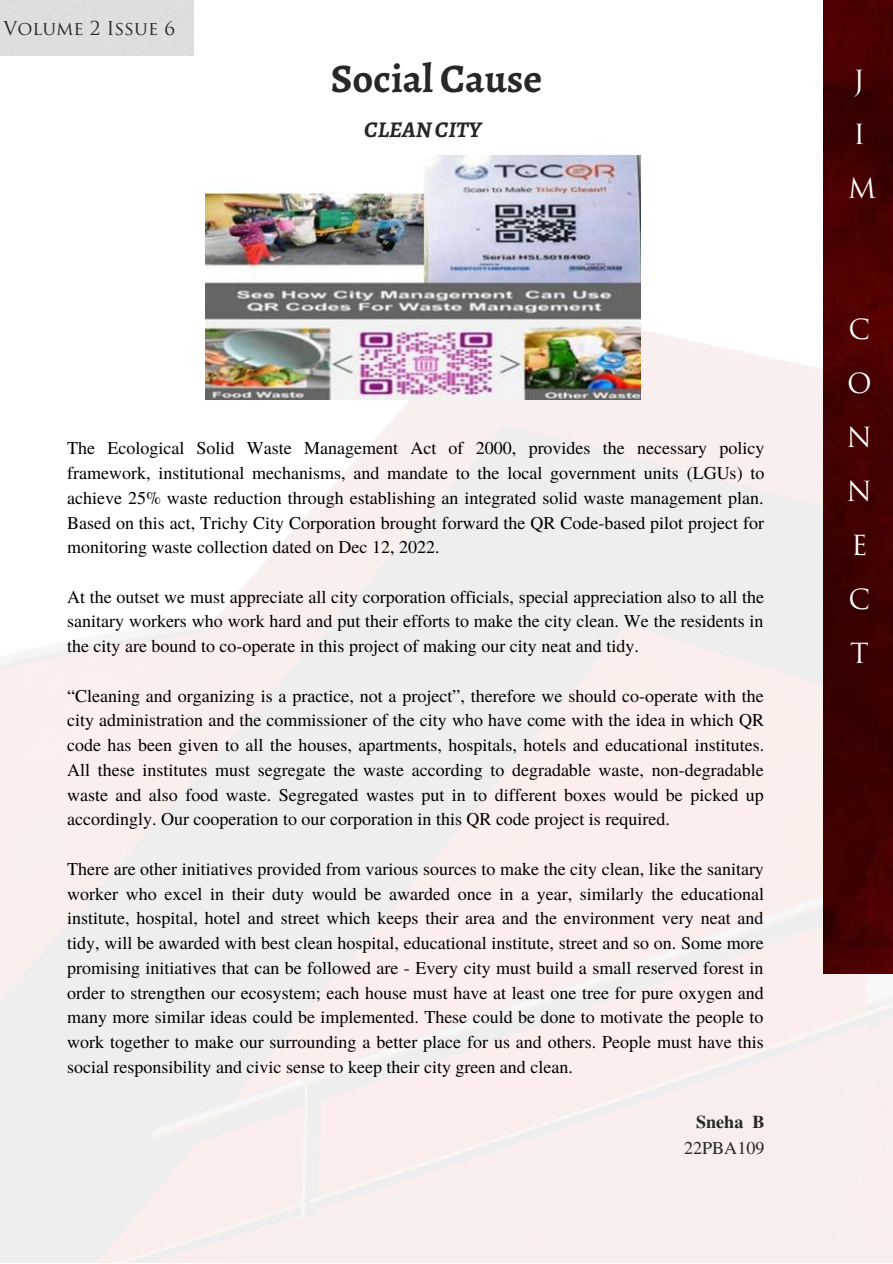
<style>
.page{position:relative;width:893px;height:1264px;background:#fff}
.page>*{position:absolute;margin:0;border:0;box-sizing:border-box;transform-origin:0 0}
.t1{font:700 40.5px "Alegreya";color:#272727}
.t2{font:27px/54px "Trajan Pro";color:#fffffe}
.t3{font:italic 700 22.5px "Alegreya";color:#272727}
.t4{font:18.75px "Trajan Pro";color:#272727}
.t5{font:18px/24.8px "Te X Gyre Termes";color:#000;text-align:justify}
.t6{font:18px "Te X Gyre Termes";color:#272727}
.t7{font:700 18px "Te X Gyre Termes";color:#272727}
</style>
<div class="page">
<img style="left:0;top:154px;width:892px;height:1108px">
<img style="left:823px;top:0;width:69px;height:973px">
<img style="left:205px;top:155px;width:435px;height:245px">
<p class="t4" style="left:3px;top:21px;width:173px">Volume 2 Issue 6</p>
<h1 class="t1" style="left:331px;top:51px;width:213px">Social Cause</h1>
<p class="t3" style="left:364px;top:114px;width:119px">CLEAN CITY</p>
<p class="t5" style="left:67px;top:435px;width:698px">The Ecological Solid Waste Management Act of 2000, provides the necessary policy framework, institutional mechanisms, and mandate to the local government units (LGUs) to achieve 25% waste reduction through establishing an integrated solid waste management plan.<br>Based on this act, Trichy City Corporation brought forward the QR Code-based pilot project for monitoring waste collection dated on Dec 12, 2022.</p>
<p class="t5" style="left:67px;top:583px;width:698px">At the outset we must appreciate all city corporation officials, special appreciation also to all the sanitary workers who work hard and put their efforts to make the city clean. We the residents in the city are bound to co-operate in this project of making our city neat and tidy.</p>
<p class="t5" style="left:67px;top:682px;width:698px">“Cleaning and organizing is a practice, not a project”, therefore we should co-operate with the city administration and the commissioner of the city who have come with the idea in which QR code has been given to all the houses, apartments, hospitals, hotels and educational institutes.<br>All these institutes must segregate the waste according to degradable waste, non-degradable waste and also food waste. Segregated wastes put in to different boxes would be picked up accordingly. Our cooperation to our corporation in this QR code project is required.</p>
<p class="t5" style="left:67px;top:855px;width:698px">There are other initiatives provided from various sources to make the city clean, like the sanitary worker who excel in their duty would be awarded once in a year, similarly the educational institute, hospital, hotel and street which keeps their area and the environment very neat and tidy, will be awarded with best clean hospital, educational institute, street and so on. Some more promising initiatives that can be followed are - Every city must build a small reserved forest in order to strengthen our ecosystem; each house must have at least one tree for pure oxygen and many more similar ideas could be implemented. These could be done to motivate the people to work together to make our surrounding a better place for us and others. People must have this social responsibility and civic sense to keep their city green and clean.</p>
<p class="t7" style="left:696px;top:1108px;width:70px">Sneha B</p>
<p class="t6" style="left:684px;top:1135px;width:82px">22PBA109</p>
<h2 class="t2" style="left:847px;top:57px;width:30px">J<br>I<br>M</h2>
<h2 class="t2" style="left:846px;top:305px;width:27px">C<br>O<br>N<br>N<br>E<br>C<br>T</h2>
</div>
